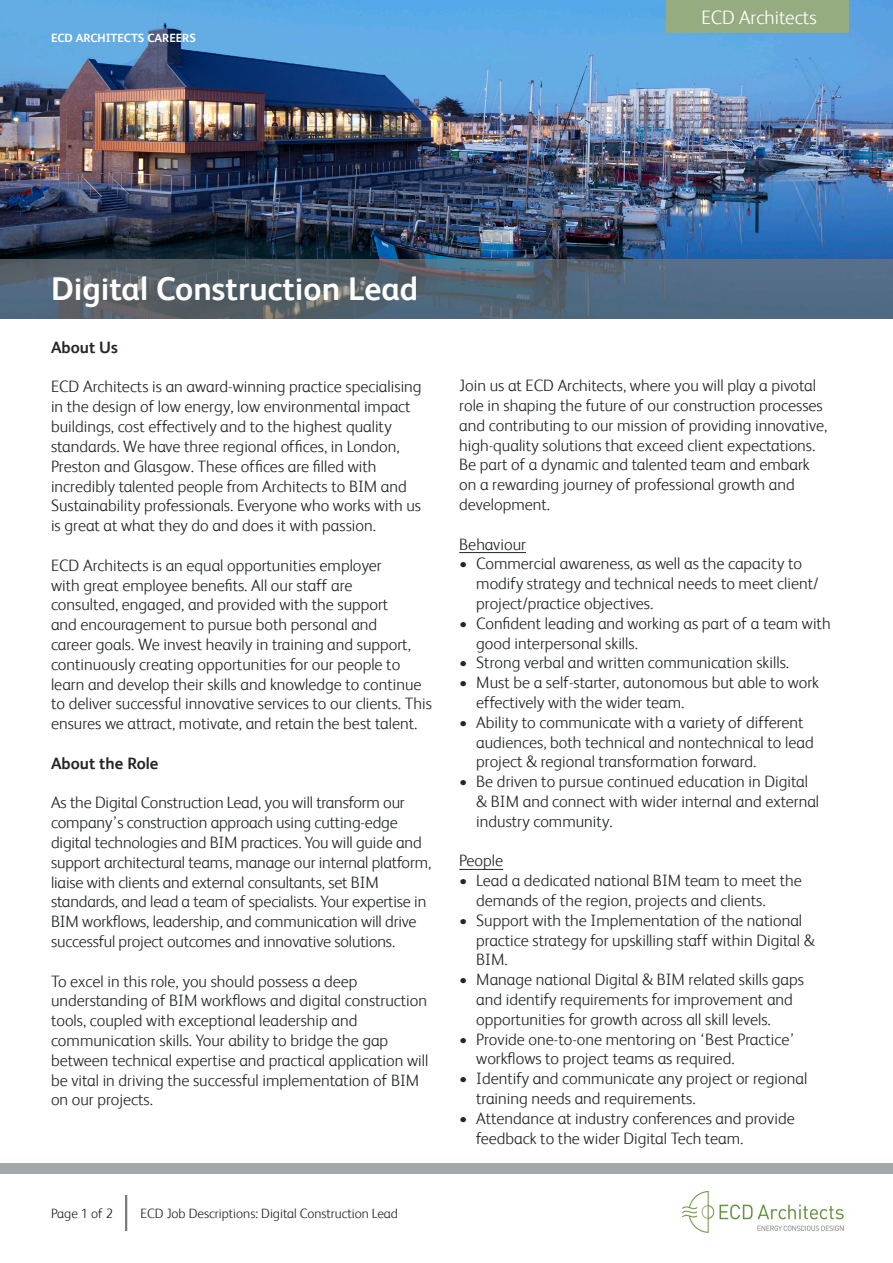
<style>
.page{position:relative;width:893px;height:1263px;background:#fff}
.page>*{position:absolute;margin:0;border:0;box-sizing:border-box;transform-origin:0 0}
.t1{font:700 33px "FS Albert";color:#fff}
.t2{font:300 19.5px "FS Albert";color:#fff}
.t3{font:300 16.5px/19.8px "FS Albert";color:#222627}
.t4{font:700 16.5px "FS Albert";color:#222627}
.t5{font:300 13.5px "FS Albert";color:#222627}
.t6{font:700 12px "FS Albert";color:#fff}
</style>
<div class="page">
<hr style="left:125px;top:1195px;width:2px;height:36px;background:#757a7d">
<img style="left:0;top:0;width:893px;height:259px">
<svg style="left:0;top:259px;width:893px;height:60px;background:#536575"></svg>
<hr style="left:459px;top:552px;width:67px;height:1px;background:#222627">
<hr style="left:459px;top:869px;width:44px;height:1px;background:#222627">
<img style="left:682px;top:1192px;width:161px;height:40px">
<div style="left:0;top:1163px;width:893px;height:10px;background:#a5a8aa"></div>
<div style="left:666px;top:0;width:183px;height:32px;background:#95ac81"></div>
<p class="t6" style="left:51px;top:30px;width:146px">ECD ARCHITECTS CAREERS</p>
<p class="t2" style="left:701px;top:4px;width:117px">ECD Architects</p>
<p class="t1" style="left:51px;top:266px;width:369px">Digital Construction Lead</p>
<p class="t4" style="left:51px;top:336px;width:68px">About Us</p>
<p class="t3" style="left:51px;top:376px;width:372px">ECD Architects is an award-winning practice specialising in the design of low energy, low environmental impact buildings, cost effectively and to the highest quality standards. We have three regional offices, in London, Preston and Glasgow. These offices are filled with incredibly talented people from Architects to BIM and Sustainability professionals. Everyone who works with us is great at what they do and does it with passion.</p>
<p class="t3" style="left:51px;top:554px;width:382px">ECD Architects is an equal opportunities employer<br>with great employee benefits. All our staff are<br>consulted, engaged, and provided with the support<br>and encouragement to pursue both personal and<br>career goals. We invest heavily in training and support, continuously creating opportunities for our people to learn and develop their skills and knowledge to continue to deliver successful innovative services to our clients. This ensures we attract, motivate, and retain the best talent.</p>
<p class="t4" style="left:51px;top:752px;width:109px">About the Role</p>
<p class="t3" style="left:51px;top:792px;width:382px">As the Digital Construction Lead, you will transform our company’s construction approach using cutting-edge digital technologies and BIM practices. You will guide and support architectural teams, manage our internal platform, liaise with clients and external consultants, set BIM standards, and lead a team of specialists. Your expertise in BIM workflows, leadership, and communication will drive successful project outcomes and innovative solutions.</p>
<p class="t3" style="left:51px;top:970px;width:379px">To excel in this role, you should possess a deep understanding of BIM workflows and digital construction tools, coupled with exceptional leadership and communication skills. Your ability to bridge the gap between technical expertise and practical application will be vital in driving the successful implementation of BIM on our projects.</p>
<p class="t5" style="left:51px;top:1204px;width:64px">Page 1 of 2</p>
<p class="t5" style="left:140px;top:1204px;width:259px">ECD Job Descriptions: Digital Construction Lead</p>
<p class="t3" style="left:459px;top:375px;width:370px">Join us at ECD Architects, where you will play a pivotal role in shaping the future of our construction processes and contributing to our mission of providing innovative, high-quality solutions that exceed client expectations.<br>Be part of a dynamic and talented team and embark on a rewarding journey of professional growth and development.</p>
<p class="t3" style="left:459px;top:533px;width:68px">Behaviour</p>
<p class="t3" style="left:476px;top:553px;width:344px;text-indent:-17px">• Commercial awareness, as well as the capacity to modify strategy and technical needs to meet client/ project/practice objectives.</p>
<p class="t3" style="left:476px;top:612px;width:356px;text-indent:-17px">• Confident leading and working as part of a team with good interpersonal skills.</p>
<p class="t3" style="left:459px;top:652px;width:331px">• Strong verbal and written communication skills.</p>
<p class="t3" style="left:476px;top:672px;width:344px;text-indent:-17px">• Must be a self-starter, autonomous but able to work effectively with the wider team.</p>
<p class="t3" style="left:476px;top:711px;width:339px;text-indent:-17px">• Ability to communicate with a variety of different audiences, both technical and nontechnical to lead project &amp; regional transformation forward.</p>
<p class="t3" style="left:476px;top:771px;width:344px;text-indent:-17px">• Be driven to pursue continued education in Digital &amp; BIM and connect with wider internal and external industry community.</p>
<p class="t3" style="left:459px;top:850px;width:45px">People</p>
<p class="t3" style="left:476px;top:870px;width:327px;text-indent:-17px">• Lead a dedicated national BIM team to meet the demands of the region, projects and clients.</p>
<p class="t3" style="left:476px;top:909px;width:340px;text-indent:-17px">• Support with the Implementation of the national practice strategy for upskilling staff within Digital &amp;<br>BIM.</p>
<p class="t3" style="left:476px;top:969px;width:329px;text-indent:-17px">• Manage national Digital &amp; BIM related skills gaps and identify requirements for improvement and opportunities for growth across all skill levels.</p>
<p class="t3" style="left:476px;top:1028px;width:320px;text-indent:-17px">• Provide one-to-one mentoring on ‘Best Practice’ workflows to project teams as required.</p>
<p class="t3" style="left:476px;top:1068px;width:333px;text-indent:-17px">• Identify and communicate any project or regional training needs and requirements.</p>
<p class="t3" style="left:476px;top:1107px;width:320px;text-indent:-17px">• Attendance at industry conferences and provide feedback to the wider Digital Tech team.</p>
</div>
